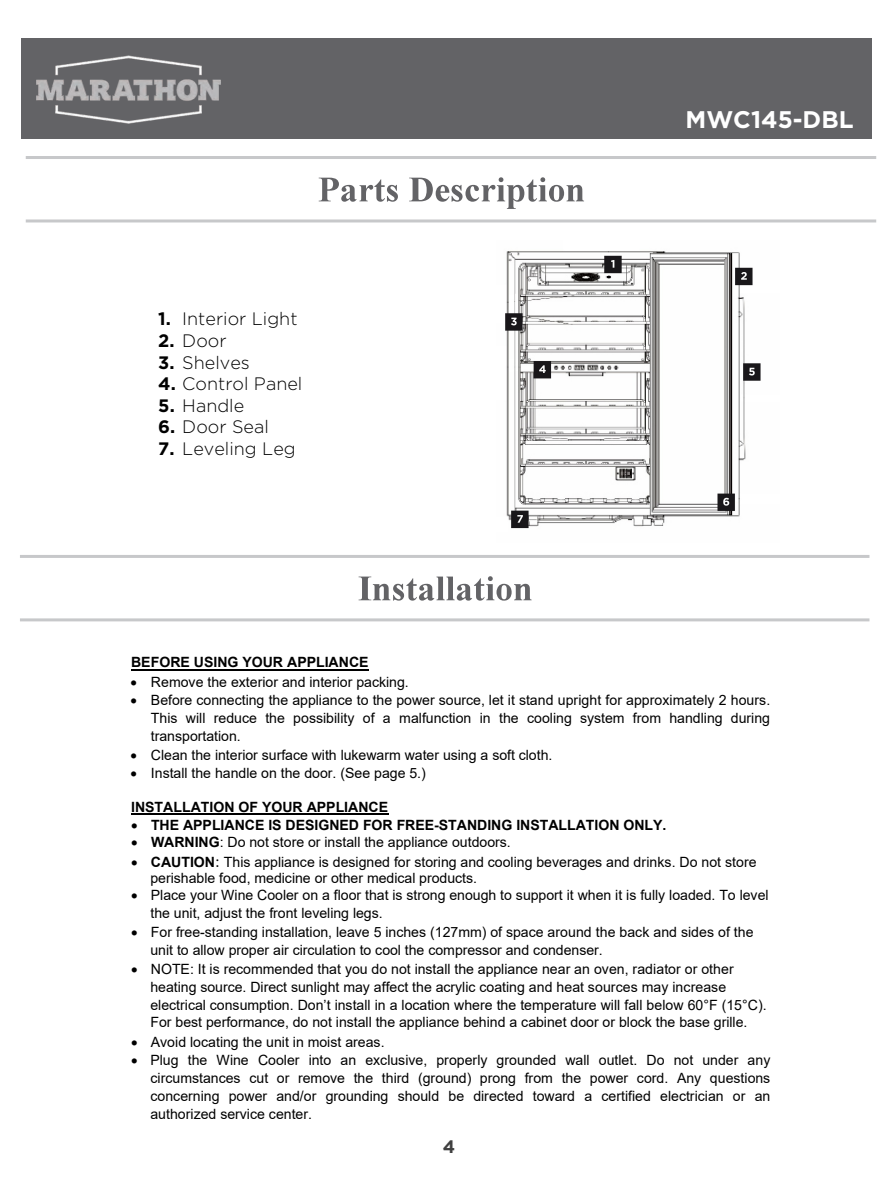
<style>
.page{position:relative;width:893px;height:1191px;background:#fff}
.page>*{position:absolute;margin:0;border:0;box-sizing:border-box;transform-origin:0 0}
.t1{font:700 24px "Gotham";color:#fff}
.t2{font:300 18px "Gotham";color:#000}
.t3{font:700 18px "Gotham";color:#404040}
.t4{font:14.1px/18px "Arial";color:#000}
.t5{font:700 14.1px "Arial";color:#000}
.s1{font-weight:700}
.s2{font-family:"Times New Roman";font-size:16.95px}
.s3{font-style:inherit}
</style>
<div class="page">
<div style="left:21px;top:38px;width:851px;height:101px;background:#636366"></div>
<svg style="left:319px;top:178px;width:79px;height:24px"></svg>
<svg style="left:409px;top:177px;width:175px;height:32px"></svg>
<hr style="left:26px;top:156px;width:850px;height:3px;background:#c7c8ca">
<hr style="left:26px;top:219px;width:850px;height:3px;background:#c7c8ca">
<img style="left:36px;top:55px;width:185px;height:69px">
<img style="left:505px;top:251px;width:256px;height:278px">
<svg style="left:359px;top:576px;width:173px;height:24px"></svg>
<hr style="left:20px;top:555px;width:849px;height:3px;background:#c7c8ca">
<hr style="left:20px;top:618px;width:849px;height:3px;background:#c7c8ca">
<hr style="left:131px;top:669px;width:238px;height:1px;background:#000">
<hr style="left:131px;top:813px;width:257px;height:2px;background:#000">
<p class="t2" style="left:158px;top:309px;width:141px"><span class="s1">1.</span> Interior Light</p>
<p class="t2" style="left:158px;top:331px;width:70px"><span class="s1">2.</span> Door</p>
<p class="t2" style="left:158px;top:352px;width:93px"><span class="s1">3.</span> Shelves</p>
<p class="t2" style="left:158px;top:374px;width:146px"><span class="s1">4.</span> Control Panel</p>
<p class="t2" style="left:158px;top:395px;width:87px"><span class="s1">5.</span> Handle</p>
<p class="t2" style="left:158px;top:417px;width:112px"><span class="s1">6.</span> Door Seal</p>
<p class="t2" style="left:158px;top:439px;width:139px"><span class="s1">7.</span> Leveling Leg</p>
<h1 class="t1" style="left:686px;top:106px;width:169px">MWC145-DBL</h1>
<p class="t5" style="left:131px;top:654px;width:239px">BEFORE USING YOUR APPLIANCE</p>
<p class="t4" style="left:131px;top:673px;width:280px">• Remove the exterior and interior packing.</p>
<p class="t4" style="left:151px;top:691px;width:621px;text-align:justify;text-indent:-20px">• Before connecting the appliance to the power source, let it stand upright for approximately 2 hours.<br>This will reduce the possibility of a malfunction in the cooling system from handling during transportation.</p>
<p class="t4" style="left:131px;top:746px;width:423px">• Clean the interior surface with lukewarm water using a soft cloth.</p>
<p class="t4" style="left:131px;top:764px;width:297px">• Install the handle on the door. (See page 5.)</p>
<p class="t5" style="left:131px;top:799px;width:259px">INSTALLATION OF YOUR APPLIANCE</p>
<p class="t5" style="left:131px;top:815px;width:537px">• THE APPLIANCE IS DESIGNED FOR FREE-STANDING INSTALLATION ONLY.</p>
<p class="t4" style="left:131px;top:833px;width:381px">• <span class="s1">WARNING</span>: Do not store or install the appliance outdoors.</p>
<p class="t4" style="left:150px;top:853px;width:608px;line-height:16.4px;text-indent:-19px">• <span class="s1">CAUTION</span><span class="s2">:</span> This appliance is designed for storing and cooling beverages and drinks. Do not store perishable food, medicine or other medical products.</p>
<p class="t4" style="left:150px;top:886px;width:620px;text-indent:-19px">• Place your Wine Cooler on a floor that is strong enough to support it when it is fully loaded. To level the unit, adjust the front leveling legs.</p>
<p class="t4" style="left:150px;top:923px;width:605px;text-indent:-19px">• For free-standing installation, leave 5 inches (127mm) of space around the back and sides of the unit to allow proper air circulation to cool the compressor and condenser.</p>
<p class="t4" style="left:150px;top:959px;width:618px;text-indent:-19px">• NOTE: It is recommended that you do not install the appliance near an oven, radiator or other heating source. Direct sunlight may affect the acrylic coating and heat sources may increase electrical consumption. Don’t install in a location where the temperature will fall below <span class="s3">60°F (15°C)</span>.<br>For best performance, do not install the appliance behind a cabinet door or block the base grille.</p>
<p class="t4" style="left:131px;top:1032px;width:255px">• Avoid locating the unit in moist areas.</p>
<p class="t4" style="left:150px;top:1051px;width:621px;text-align:justify;text-indent:-19px">• Plug the Wine Cooler into an exclusive, properly grounded wall outlet. Do not under any circumstances cut or remove the third (ground) prong from the power cord. Any questions concerning power and/or grounding should be directed toward a certified electrician or an authorized service center.</p>
<p class="t3" style="left:443px;top:1136px;width:14px">4</p>
</div>
